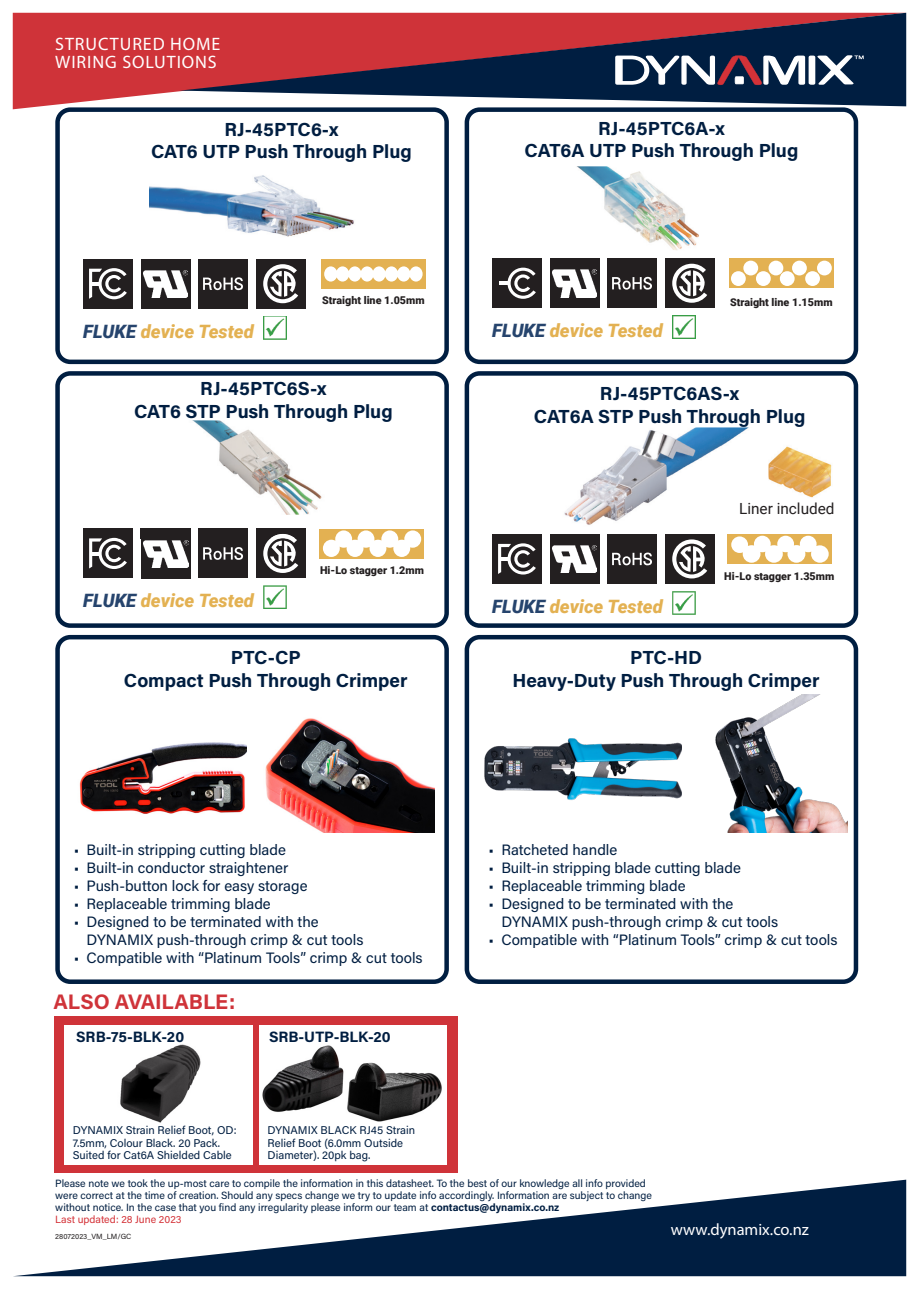
<style>
.page{position:relative;width:919px;height:1289px;background:#fff}
.page>*{position:absolute;margin:0;border:0;box-sizing:border-box;transform-origin:0 0}
.t1{font:700 21px "Acumin Pro";letter-spacing:-.005em;color:#cf3339}
.t2{font:700 18.9px "Acumin Pro";color:#001e41}
.t3{font:italic 900 18.45px "Roboto";color:#e3b152}
.t4{font:18px/18px "Myriad Pro";letter-spacing:.05em;color:#fff}
.t5{font:16.5px "Myriad Pro";color:#fff}
.t6{font:15.3px "Roboto";color:#231f20}
.t7{font:15px/18px "Acumin Pro";color:#001e41}
.t8{font:700 15px "Acumin Pro";color:#001e41}
.t9{font:11.25px/12.8px "Acumin Pro";color:#001e41}
.t10{font:900 10.8px "Roboto";color:#231f20}
.t11{font:10.5px/12px "Acumin Pro";color:#001e41}
.t12{font:10.5px "Acumin Pro";color:#d43238}
.t13{font:7.5px "Acumin Pro";color:#231f20}
.s1{color:#26446d}
.s2{font-weight:700}
</style>
<div class="page">
<svg style="left:13px;top:13px;width:893px;height:96px;fill:#cf3339"></svg>
<svg style="left:179px;top:13px;width:727px;height:93px;fill:#cf3341"></svg>
<svg style="left:615px;top:55px;width:248px;height:30px"></svg>
<svg style="left:15px;top:1179px;width:891px;height:97px"></svg>
<div style="left:54px;top:1016px;width:403px;height:156px;background:#cf3339"></div>
<img style="left:65px;top:1025px;width:187px;height:139px">
<img style="left:260px;top:1025px;width:187px;height:139px">
<img style="left:149px;top:175px;width:205px;height:124px">
<div style="left:321px;top:259px;width:104px;height:30px;background:#e3b152"></div>
<svg style="left:324px;top:266px;width:98px;height:15px"></svg>
<div style="left:83px;top:259px;width:50px;height:49px;background:#231f20"></div>
<svg style="left:89px;top:268px;width:38px;height:31px"></svg>
<div style="left:141px;top:259px;width:49px;height:50px;background:#231f20"></div>
<img style="left:143px;top:270px;width:45px;height:27px">
<div style="left:198px;top:259px;width:50px;height:49px;background:#231f20"></div>
<div style="left:256px;top:259px;width:49px;height:49px;background:#231f20"></div>
<svg style="left:203px;top:277px;width:40px;height:13px"></svg>
<svg style="left:263px;top:264px;width:35px;height:39px"></svg>
<img style="left:263px;top:316px;width:23px;height:23px">
<div style="left:492px;top:258px;width:49px;height:50px;background:#231f20"></div>
<svg style="left:499px;top:268px;width:43px;height:33px"></svg>
<div style="left:550px;top:259px;width:49px;height:49px;background:#231f20"></div>
<img style="left:552px;top:270px;width:45px;height:27px">
<div style="left:607px;top:258px;width:49px;height:50px;background:#231f20"></div>
<div style="left:665px;top:258px;width:49px;height:50px;background:#231f20"></div>
<svg style="left:612px;top:277px;width:40px;height:12px"></svg>
<svg style="left:672px;top:264px;width:35px;height:39px"></svg>
<img style="left:672px;top:315px;width:23px;height:23px">
<div style="left:729px;top:258px;width:104px;height:30px;background:#e3b152"></div>
<div style="left:731px;top:271px;width:14px;height:15px;background:#fff;border-radius:50%"></div>
<div style="left:755px;top:271px;width:15px;height:15px;background:#fff;border-radius:50%"></div>
<div style="left:779px;top:271px;width:15px;height:15px;background:#fff;border-radius:50%"></div>
<div style="left:805px;top:271px;width:14px;height:15px;background:#fff;border-radius:50%"></div>
<div style="left:743px;top:261px;width:15px;height:14px;background:#fff;border-radius:50%"></div>
<div style="left:768px;top:261px;width:15px;height:14px;background:#fff;border-radius:50%"></div>
<div style="left:792px;top:261px;width:14px;height:14px;background:#fff;border-radius:50%"></div>
<div style="left:817px;top:261px;width:14px;height:14px;background:#fff;border-radius:50%"></div>
<img style="left:577px;top:166px;width:122px;height:85px">
<div style="left:320px;top:528px;width:104px;height:30px;background:#e3b152"></div>
<svg style="left:323px;top:530px;width:98px;height:27px"></svg>
<img style="left:192px;top:420px;width:130px;height:95px">
<div style="left:83px;top:528px;width:50px;height:50px;background:#231f20"></div>
<div style="left:141px;top:529px;width:49px;height:49px;background:#231f20"></div>
<img style="left:143px;top:540px;width:45px;height:27px">
<div style="left:198px;top:528px;width:50px;height:50px;background:#231f20"></div>
<div style="left:256px;top:528px;width:49px;height:50px;background:#231f20"></div>
<svg style="left:203px;top:547px;width:40px;height:13px"></svg>
<svg style="left:263px;top:538px;width:35px;height:35px"></svg>
<img style="left:263px;top:585px;width:23px;height:24px">
<svg style="left:89px;top:538px;width:38px;height:31px"></svg>
<img style="left:271px;top:534px;width:24px;height:4px">
<div style="left:492px;top:534px;width:49px;height:49px;background:#231f20"></div>
<svg style="left:498px;top:543px;width:38px;height:31px"></svg>
<div style="left:550px;top:534px;width:49px;height:50px;background:#231f20"></div>
<img style="left:552px;top:545px;width:45px;height:27px">
<div style="left:607px;top:534px;width:49px;height:49px;background:#231f20"></div>
<div style="left:665px;top:534px;width:49px;height:49px;background:#231f20"></div>
<svg style="left:612px;top:552px;width:40px;height:13px"></svg>
<svg style="left:672px;top:539px;width:35px;height:39px"></svg>
<img style="left:672px;top:591px;width:23px;height:23px">
<img style="left:564px;top:427px;width:185px;height:98px">
<div style="left:727px;top:534px;width:104px;height:30px;background:#e3b152"></div>
<svg style="left:731px;top:535px;width:97px;height:27px"></svg>
<img style="left:768px;top:446px;width:64px;height:52px">
<div style="left:55px;top:371px;width:394px;height:257px;border:4px solid #001e41;border-radius:13px"></div>
<div style="left:55px;top:635px;width:394px;height:348px;border:4px solid #001e41;border-radius:13px"></div>
<div style="left:464px;top:371px;width:394px;height:257px;border:4px solid #001e41;border-radius:13px"></div>
<div style="left:464px;top:635px;width:394px;height:348px;border:4px solid #001e41;border-radius:13px"></div>
<img style="left:79px;top:742px;width:168px;height:72px">
<img style="left:265px;top:718px;width:169px;height:114px">
<img style="left:681px;top:694px;width:166px;height:138px">
<img style="left:484px;top:738px;width:197px;height:62px">
<div style="left:55px;top:107px;width:394px;height:257px;border:4px solid #001e41;border-radius:13px"></div>
<div style="left:464px;top:107px;width:394px;height:257px;border:4px solid #001e41;border-radius:13px"></div>
<p class="t4" style="left:55px;top:34px;width:167px">STRUCTURED HOME<br>WIRING SOLUTIONS</p>
<p class="t2" style="left:224px;top:116px;width:115px">RJ-45PTC6-x</p>
<p class="t2" style="left:151px;top:138px;width:262px">CAT6 UTP Push Through Plug</p>
<p class="t2" style="left:598px;top:115px;width:128px">RJ-45PTC6A-x</p>
<p class="t2" style="left:524px;top:137px;width:275px">CAT6A UTP Push Through Plug</p>
<p class="t10" style="left:322px;top:293px;width:104px">Straight line 1.05mm</p>
<p class="t10" style="left:730px;top:295px;width:104px">Straight line 1.15mm</p>
<p class="t3" style="left:83px;top:318px;width:172px"><span class="s1">FLUKE</span> device Tested</p>
<p class="t3" style="left:492px;top:317px;width:172px"><span class="s1">FLUKE</span> device Tested</p>
<p class="t2" style="left:200px;top:375px;width:128px">RJ-45PTC6S-x</p>
<p class="t2" style="left:134px;top:397px;width:260px">CAT6 STP Push Through Plug</p>
<p class="t2" style="left:600px;top:380px;width:141px">RJ-45PTC6AS-x</p>
<p class="t2" style="left:533px;top:403px;width:273px">CAT6A STP Push Through Plug</p>
<p class="t6" style="left:739px;top:498px;width:97px">Liner included</p>
<p class="t10" style="left:320px;top:563px;width:105px">Hi-Lo stagger 1.2mm</p>
<p class="t10" style="left:724px;top:568px;width:112px">Hi-Lo stagger 1.35mm</p>
<p class="t3" style="left:83px;top:588px;width:172px"><span class="s1">FLUKE</span> device Tested</p>
<p class="t3" style="left:492px;top:593px;width:172px"><span class="s1">FLUKE</span> device Tested</p>
<p class="t2" style="left:231px;top:644px;width:71px">PTC-CP</p>
<p class="t2" style="left:124px;top:667px;width:285px">Compact Push Through Crimper</p>
<p class="t7" style="left:74px;top:839px;width:213px">• Built-in stripping cutting blade</p>
<p class="t7" style="left:74px;top:857px;width:216px">• Built-in conductor straightener</p>
<p class="t7" style="left:74px;top:875px;width:235px">• Push-button lock for easy storage</p>
<p class="t7" style="left:74px;top:893px;width:198px">• Replaceable trimming blade</p>
<p class="t7" style="left:87px;top:911px;width:278px;text-indent:-13px">• Designed to be terminated with the<br>DYNAMIX push-through crimp &amp; cut tools</p>
<p class="t7" style="left:74px;top:947px;width:350px">• Compatible with “Platinum Tools” crimp &amp; cut tools</p>
<p class="t1" style="left:53px;top:986px;width:183px">ALSO AVAILABLE:</p>
<p class="t8" style="left:76px;top:1025px;width:109px">SRB-75-BLK-20</p>
<p class="t8" style="left:269px;top:1025px;width:123px">SRB-UTP-BLK-20</p>
<p class="t9" style="left:73px;top:1123px;width:165px">DYNAMIX Strain Relief Boot, OD:<br>7.5mm, Colour Black. 20 Pack.<br>Suited for Cat6A Shielded Cable</p>
<p class="t9" style="left:267px;top:1123px;width:149px">DYNAMIX BLACK RJ45 Strain<br>Relief Boot (6.0mm Outside<br>Diameter). 20pk bag.</p>
<p class="t2" style="left:630px;top:644px;width:73px">PTC-HD</p>
<p class="t2" style="left:512px;top:667px;width:308px">Heavy-Duty Push Through Crimper</p>
<p class="t7" style="left:488px;top:839px;width:130px">• Ratcheted handle</p>
<p class="t7" style="left:488px;top:857px;width:254px">• Built-in stripping blade cutting blade</p>
<p class="t7" style="left:488px;top:875px;width:198px">• Replaceable trimming blade</p>
<p class="t7" style="left:501px;top:893px;width:278px;text-indent:-13px">• Designed to be terminated with the<br>DYNAMIX push-through crimp &amp; cut tools</p>
<p class="t7" style="left:488px;top:929px;width:350px">• Compatible with “Platinum Tools” crimp &amp; cut tools</p>
<p class="t11" style="left:55px;top:1177px;width:598px">Please note we took the up-most care to compile the information in this datasheet. To the best of our knowledge all info provided were correct at the time of creation. Should any specs change we try to update info accordingly. Information are subject to change without notice. In the case that you find any irregularity please inform our team at <span class="s2">contactus@dynamix.co.nz</span></p>
<p class="t12" style="left:55px;top:1212px;width:128px">Last updated: 28 June 2023</p>
<p class="t13" style="left:55px;top:1231px;width:78px">28072023_VM_LM/GC</p>
<p class="t5" style="left:670px;top:1218px;width:140px">www.dynamix.co.nz</p>
</div>
